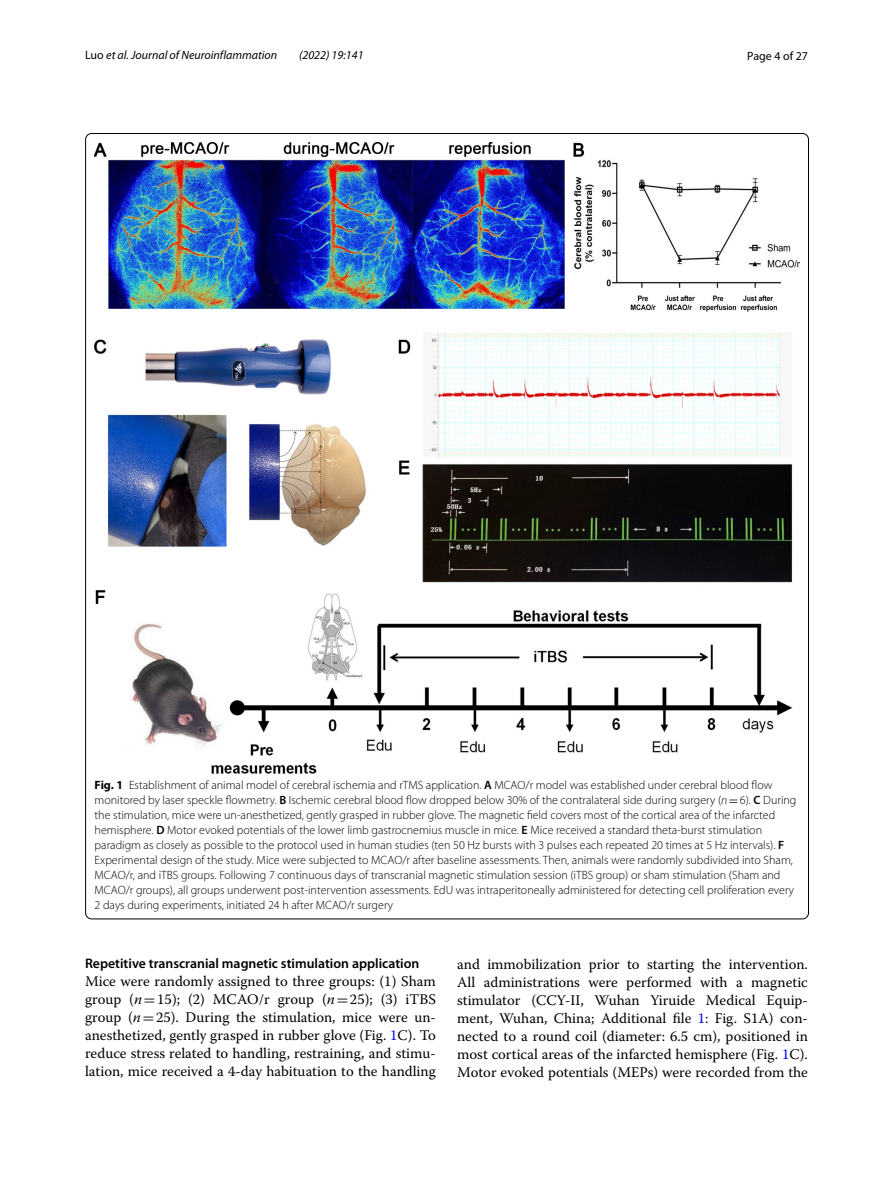
<style>
.page{position:relative;width:893px;height:1187px;background:#fff}
.page>*{position:absolute;margin:0;border:0;box-sizing:border-box;transform-origin:0 0}
.t1{font:14.7px/18px "Warnock Pro";color:#000;text-align:justify}
.t2{font:600 13.8px "Myriad Pro";color:#000}
.t3{font:300 12px/15px "Myriad Pro";color:#000}
.t4{font:italic 12px "Myriad Pro";color:#000}
.t5{font:12px "Myriad Pro";color:#000}
.s1{font-style:normal}
.s2{font-weight:700}
.s3{font-weight:600}
.s4{font-style:italic}
.s5{font-family:"MTSY";font-weight:400}
.s6{font-family:"MTSY"}
.s7{color:#00f}
</style>
<div class="page">
<img style="left:94px;top:142px;width:706px;height:631px">
<p class="t4" style="left:85px;top:48px;width:194px"><span class="s1">Luo</span> et al. Journal of Neuroinflammation</p>
<p class="t4" style="left:299px;top:48px;width:66px">(2022) 19:141</p>
<p class="t5" style="left:747px;top:48px;width:62px">Page 4 of 27</p>
<p class="t3" style="left:95px;top:777px;width:703px"><span class="s2">Fig. 1</span> Establishment of animal model of cerebral ischemia and rTMS application. <span class="s3">A</span> MCAO/r model was established under cerebral blood flow monitored by laser speckle flowmetry. <span class="s3">B</span> Ischemic cerebral blood flow dropped below 30% of the contralateral side during surgery (<span class="s4">n</span><span class="s5">=</span>6). <span class="s3">C</span> During the stimulation, mice were un-anesthetized, gently grasped in rubber glove. The magnetic field covers most of the cortical area of the infarcted hemisphere. <span class="s3">D</span> Motor evoked potentials of the lower limb gastrocnemius muscle in mice. <span class="s3">E</span> Mice received a standard theta-burst stimulation paradigm as closely as possible to the protocol used in human studies (ten 50 Hz bursts with 3 pulses each repeated 20 times at 5 Hz intervals). <span class="s3">F </span>Experimental design of the study. Mice were subjected to MCAO/r after baseline assessments. Then, animals were randomly subdivided into Sham, MCAO/r, and iTBS groups. Following 7 continuous days of transcranial magnetic stimulation session (iTBS group) or sham stimulation (Sham and MCAO/r groups), all groups underwent post-intervention assessments. EdU was intraperitoneally administered for detecting cell proliferation every 2 days during experiments, initiated 24 h after MCAO/r surgery</p>
<p class="t2" style="left:85px;top:954px;width:336px">Repetitive transcranial magnetic stimulation application</p>
<p class="t1" style="left:85px;top:972px;width:352px">Mice were randomly assigned to three groups: (1) Sham group (<span class="s4">n</span><span class="s6">=</span>15); (2) MCAO/r group (<span class="s4">n</span><span class="s6">=</span>25); (3) iTBS group (<span class="s4">n</span><span class="s6">=</span>25). During the stimulation, mice were un&shy;anesthetized, gently grasped in rubber glove (Fig. <span class="s7">1</span>C). To reduce stress related to handling, restraining, and stimu&shy;lation, mice received a 4-day habituation to the handling</p>
<p class="t1" style="left:457px;top:954px;width:352px">and immobilization prior to starting the intervention.<br>All administrations were performed with a magnetic stimulator (CCY-II, Wuhan Yiruide Medical Equip&shy;ment, Wuhan, China; Additional file <span class="s7">1</span>: Fig. S1A) con&shy;nected to a round coil (diameter: 6.5 cm), positioned in most cortical areas of the infarcted hemisphere (Fig. <span class="s7">1</span>C).<br>Motor evoked potentials (MEPs) were recorded from the</p>
</div>
